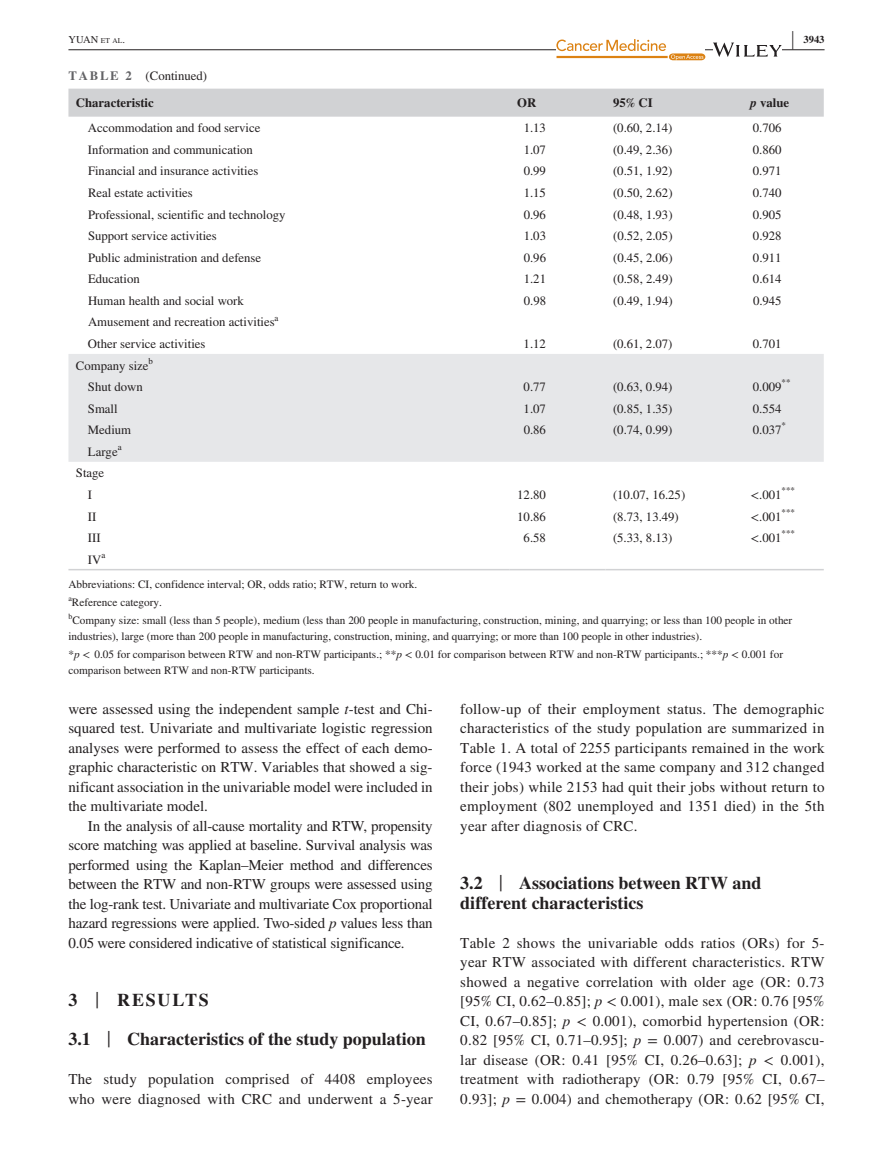
<style>
.page{position:relative;width:893px;height:1174px;background:#fff}
.page>*{position:absolute;margin:0;border:0;box-sizing:border-box;transform-origin:0 0}
.t1{font:700 25.95px "STIX";color:#231f20;scale:.36 1}
.t2{font:700 18px/39px "STIX";color:#231f20}
.t3{font:15px/19.5px "STIX";letter-spacing:.015em;color:#231f20;text-align:justify}
.t4{font:12.75px/21.6px "STIX";color:#231f20}
.t5{font:700 12.75px "STIX";color:#231f20}
.t6{font:11.25px/15.8px "STIX";color:#231f20}
.t7{font:10.5px "STIX";color:#231f20}
.t8{font:700 10.5px "STIX";color:#231f20}
.t9{font:7.8px "STIX";color:#231f20}
.s1{font-size:7.35px}
.s2{font-weight:700;color:#636366}
.s3{font-style:italic}
.s4{font-weight:400;font-size:23.7px}
</style>
<div class="page">
<hr style="left:68px;top:49px;width:756px;height:1px;background:#231f20">
<svg style="left:556px;top:39px;width:149px;height:21px"></svg>
<svg style="left:713px;top:43px;width:69px;height:14px"></svg>
<div style="left:68px;top:89px;width:756px;height:28px;background:#d1d2d4"></div>
<div style="left:68px;top:354px;width:756px;height:108px;background:#e6e7e9"></div>
<hr style="left:68px;top:569px;width:442px;height:1px;background:#d1d2d4">
<hr style="left:510px;top:569px;width:95px;height:1px;background:#d1d2d4">
<hr style="left:605px;top:569px;width:138px;height:1px;background:#d1d2d4">
<hr style="left:743px;top:569px;width:81px;height:1px;background:#d1d2d4">
<h1 class="t1" style="left:792px;top:25px;width:7px">|</h1>
<p class="t7" style="left:68px;top:32px;width:58px">YUAN <span class="s1">et al</span>.</p>
<p class="t8" style="left:803px;top:33px;width:22px">3943</p>
<p class="t4" style="left:68px;top:65px;width:140px"><span class="s2">TABLE 2</span> (Continued)</p>
<p class="t5" style="left:76px;top:96px;width:79px">Characteristic</p>
<p class="t5" style="left:517px;top:96px;width:21px">OR</p>
<p class="t5" style="left:613px;top:96px;width:41px">95% CI</p>
<p class="t5" style="left:750px;top:96px;width:40px"><span class="s3">p</span> value</p>
<p class="t4" style="left:88px;top:118px;width:174px">Accommodation and food service</p>
<p class="t4" style="left:524px;top:118px;width:24px">1.13</p>
<p class="t4" style="left:613px;top:118px;width:61px">(0.60, 2.14)</p>
<p class="t4" style="left:753px;top:118px;width:30px">0.706</p>
<p class="t4" style="left:88px;top:140px;width:167px">Information and communication</p>
<p class="t4" style="left:524px;top:140px;width:24px">1.07</p>
<p class="t4" style="left:613px;top:140px;width:61px">(0.49, 2.36)</p>
<p class="t4" style="left:753px;top:140px;width:30px">0.860</p>
<p class="t4" style="left:88px;top:161px;width:172px">Financial and insurance activities</p>
<p class="t4" style="left:524px;top:161px;width:24px">0.99</p>
<p class="t4" style="left:613px;top:161px;width:61px">(0.51, 1.92)</p>
<p class="t4" style="left:753px;top:161px;width:30px">0.971</p>
<p class="t4" style="left:88px;top:183px;width:106px">Real estate activities</p>
<p class="t4" style="left:524px;top:183px;width:24px">1.15</p>
<p class="t4" style="left:613px;top:183px;width:61px">(0.50, 2.62)</p>
<p class="t4" style="left:753px;top:183px;width:30px">0.740</p>
<p class="t4" style="left:88px;top:204px;width:199px">Professional, scientific and technology</p>
<p class="t4" style="left:524px;top:204px;width:24px">0.96</p>
<p class="t4" style="left:613px;top:204px;width:61px">(0.48, 1.93)</p>
<p class="t4" style="left:753px;top:204px;width:30px">0.905</p>
<p class="t4" style="left:88px;top:226px;width:130px">Support service activities</p>
<p class="t4" style="left:524px;top:226px;width:24px">1.03</p>
<p class="t4" style="left:613px;top:226px;width:61px">(0.52, 2.05)</p>
<p class="t4" style="left:753px;top:226px;width:30px">0.928</p>
<p class="t4" style="left:88px;top:247px;width:175px">Public administration and defense</p>
<p class="t4" style="left:524px;top:247px;width:24px">0.96</p>
<p class="t4" style="left:613px;top:247px;width:61px">(0.45, 2.06)</p>
<p class="t4" style="left:753px;top:247px;width:30px">0.911</p>
<p class="t4" style="left:88px;top:269px;width:53px">Education</p>
<p class="t4" style="left:524px;top:269px;width:24px">1.21</p>
<p class="t4" style="left:613px;top:269px;width:61px">(0.58, 2.49)</p>
<p class="t4" style="left:753px;top:269px;width:30px">0.614</p>
<p class="t4" style="left:88px;top:290px;width:157px">Human health and social work</p>
<p class="t4" style="left:524px;top:290px;width:24px">0.98</p>
<p class="t4" style="left:613px;top:290px;width:61px">(0.49, 1.94)</p>
<p class="t4" style="left:753px;top:290px;width:30px">0.945</p>
<p class="t4" style="left:88px;top:312px;width:192px">Amusement and recreation activities<sup>a<br></sup>Other service activities</p>
<p class="t4" style="left:524px;top:334px;width:24px">1.12</p>
<p class="t4" style="left:613px;top:334px;width:61px">(0.61, 2.07)</p>
<p class="t4" style="left:753px;top:334px;width:30px">0.701</p>
<p class="t4" style="left:76px;top:355px;width:79px;text-align:center">Company size<sup>b<br></sup>Shut down</p>
<p class="t4" style="left:524px;top:377px;width:24px">0.77</p>
<p class="t4" style="left:613px;top:377px;width:61px">(0.63, 0.94)</p>
<p class="t4" style="left:753px;top:377px;width:39px">0.009<sup>**</sup></p>
<p class="t4" style="left:88px;top:398px;width:31px">Small</p>
<p class="t4" style="left:524px;top:398px;width:24px">1.07</p>
<p class="t4" style="left:613px;top:398px;width:61px">(0.85, 1.35)</p>
<p class="t4" style="left:753px;top:398px;width:30px">0.554</p>
<p class="t4" style="left:88px;top:420px;width:45px">Medium</p>
<p class="t4" style="left:524px;top:420px;width:24px">0.86</p>
<p class="t4" style="left:613px;top:420px;width:61px">(0.74, 0.99)</p>
<p class="t4" style="left:753px;top:420px;width:35px">0.037<sup>*</sup></p>
<p class="t4" style="left:88px;top:441px;width:35px">Large<sup>a</sup></p>
<p class="t4" style="left:76px;top:463px;width:30px">Stage</p>
<p class="t4" style="left:88px;top:485px;width:6px">I</p>
<p class="t4" style="left:517px;top:485px;width:30px">12.80</p>
<p class="t4" style="left:613px;top:485px;width:74px">(10.07, 16.25)</p>
<p class="t4" style="left:750px;top:485px;width:46px">&lt;.001<sup>***</sup></p>
<p class="t4" style="left:88px;top:506px;width:10px">II</p>
<p class="t4" style="left:517px;top:506px;width:30px">10.86</p>
<p class="t4" style="left:613px;top:506px;width:67px">(8.73, 13.49)</p>
<p class="t4" style="left:750px;top:506px;width:46px">&lt;.001<sup>***</sup></p>
<p class="t4" style="left:88px;top:528px;width:14px">III</p>
<p class="t4" style="left:524px;top:528px;width:24px">6.58</p>
<p class="t4" style="left:613px;top:528px;width:61px">(5.33, 8.13)</p>
<p class="t4" style="left:750px;top:528px;width:46px">&lt;.001<sup>***</sup></p>
<p class="t4" style="left:88px;top:549px;width:19px">IV<sup>a</sup></p>
<p class="t6" style="left:68px;top:577px;width:350px">Abbreviations: CI, confidence interval; OR, odds ratio; RTW, return to work.</p>
<p class="t9" style="left:68px;top:593px;width:5px">a</p>
<p class="t6" style="left:72px;top:595px;width:91px">Reference category.</p>
<p class="t9" style="left:68px;top:611px;width:5px">b</p>
<p class="t6" style="left:68px;top:613px;width:725px;text-indent:4px">Company size: small (less than 5 people), medium (less than 200 people in manufacturing, construction, mining, and quarrying; or less than 100 people in other industries), large (more than 200 people in manufacturing, construction, mining, and quarrying; or more than 100 people in other industries).</p>
<p class="t6" style="left:68px;top:647px;width:716px">*<span class="s3">p</span> &lt; 0.05 for comparison between RTW and non-RTW participants.; **<span class="s3">p</span> &lt; 0.01 for comparison between RTW and non-RTW participants.; ***<span class="s3">p</span> &lt; 0.001 for comparison between RTW and non-RTW participants.</p>
<p class="t3" style="left:68px;top:700px;width:366px">were assessed using the independent sample <span class="s3">t</span>-test and Chi&shy;squared test. Univariate and multivariate logistic regression analyses were performed to assess the effect of each demo&shy;graphic characteristic on RTW. Variables that showed a sig&shy;nificant association in the univariable model were included in the multivariate model.</p>
<p class="t3" style="left:68px;top:817px;width:366px;text-indent:20px">In the analysis of all-cause mortality and RTW, propensity score matching was applied at baseline. Survival analysis was performed using the Kaplan–Meier method and differences between the RTW and non-RTW groups were assessed using the log-rank test. Univariate and multivariate Cox proportional hazard regressions were applied. Two-sided <span class="s3">p</span> values less than 0.05 were considered indicative of statistical significance.</p>
<p class="t2" style="left:68px;top:980px;width:359px">3 <span class="s4">|</span> RESULTS<br>3.1 <span class="s4">|</span> Characteristics of the study population</p>
<p class="t3" style="left:68px;top:1070px;width:366px">The study population comprised of 4408 employees who were diagnosed with CRC and underwent a 5-year</p>
<p class="t3" style="left:460px;top:700px;width:366px">follow-up of their employment status. The demographic characteristics of the study population are summarized in Table 1. A total of 2255 participants remained in the work force (1943 worked at the same company and 312 changed their jobs) while 2153 had quit their jobs without return to employment (802 unemployed and 1351 died) in the 5th year after diagnosis of CRC.</p>
<p class="t2" style="left:460px;top:873px;width:303px;line-height:19.5px">3.2 <span class="s4">|</span> Associations between RTW and different characteristics</p>
<p class="t3" style="left:460px;top:934px;width:366px">Table 2 shows the univariable odds ratios (ORs) for 5- year RTW associated with different characteristics. RTW showed a negative correlation with older age (OR: 0.73 [95% CI, 0.62–0.85]; <span class="s3">p</span> &lt; 0.001), male sex (OR: 0.76 [95% CI, 0.67–0.85]; <span class="s3">p</span> &lt; 0.001), comorbid hypertension (OR:<br>0.82 [95% CI, 0.71–0.95]; <span class="s3">p</span> = 0.007) and cerebrovascu&shy;lar disease (OR: 0.41 [95% CI, 0.26–0.63]; <span class="s3">p</span> &lt; 0.001), treatment with radiotherapy (OR: 0.79 [95% CI, 0.67– 0.93]; <span class="s3">p</span> = 0.004) and chemotherapy (OR: 0.62 [95% CI,</p>
</div>
